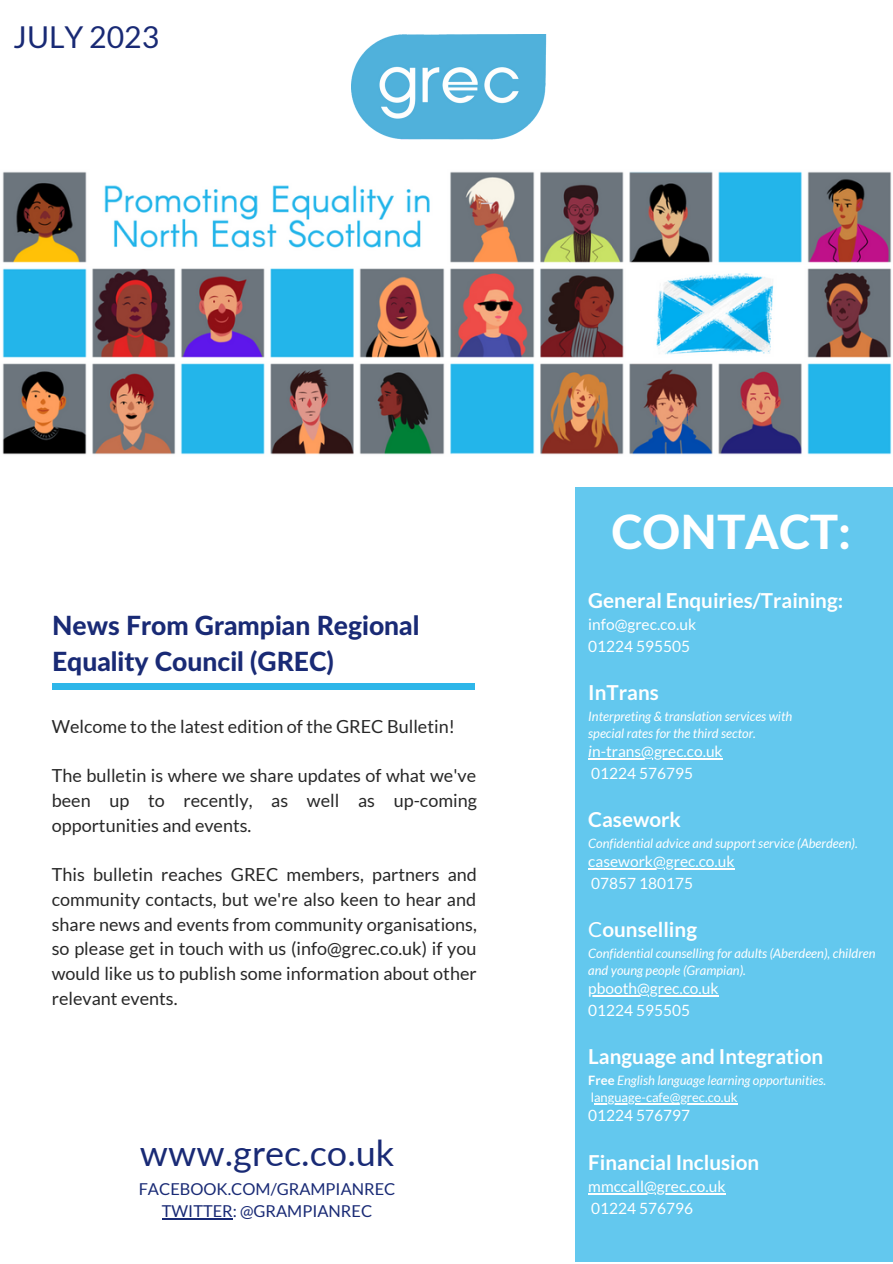
<style>
.page{position:relative;width:893px;height:1264px;background:#fff}
.page>*{position:absolute;margin:0;border:0;box-sizing:border-box;transform-origin:0 0}
.t1{font:800 47.25px "Lato Latin";color:#fff}
.t2{font:36px "Lato";color:#192a75}
.t3{font:30.15px "Lato";color:#192a75}
.t4{font:800 26.4px/36px "Lato Latin";color:#192a75}
.t5{font:700 20.7px "Lato";color:#fff}
.t6{font:18px/24.8px "Lato";color:#282828;text-align:justify}
.t7{font:16.35px "Lato";color:#192a75}
.t8{font:15.45px "Lato";color:#fff}
.t9{font:italic 12.9px "Lato";color:#fff}
.t10{font:12.9px "Lato";color:#fff}
.s1{font-style:italic}
.s2{font-weight:400}
.s3{font-weight:700;font-style:normal}
</style>
<div class="page">
<div style="left:52px;top:683px;width:422px;height:6px;background:#2eb6e9"></div>
<div style="left:575px;top:487px;width:317px;height:775px;background:#63c8ee"></div>
<img style="left:352px;top:35px;width:194px;height:104px">
<img style="left:2px;top:171px;width:890px;height:284px">
<hr style="left:162px;top:1218px;width:71px;height:1px;background:#192a75">
<hr style="left:592px;top:758px;width:130px;height:1px;background:#fff">
<hr style="left:588px;top:868px;width:146px;height:1px;background:#fff">
<hr style="left:588px;top:995px;width:49px;height:1px;background:#fff">
<hr style="left:637px;top:995px;width:81px;height:1px;background:#fff">
<hr style="left:594px;top:1103px;width:143px;height:1px;background:#fff">
<hr style="left:588px;top:1193px;width:137px;height:1px;background:#fff">
<p class="t3" style="left:14px;top:18px;width:147px">JULY 2023</p>
<p class="t4" style="left:52px;top:608px;width:369px">News From Grampian Regional<br>Equality Council (GREC)</p>
<p class="t6" style="left:52px;top:713px;width:404px">Welcome to the latest edition of the GREC Bulletin!</p>
<p class="t6" style="left:52px;top:762px;width:426px">The bulletin is where we share updates of what we've been up to recently, as well as up-coming opportunities and events.</p>
<p class="t6" style="left:52px;top:861px;width:426px">This bulletin reaches GREC members, partners and community contacts, but we're also keen to hear and share news and events from community organisations, so please get in touch with us (info@grec.co.uk) if you would like us to publish some information about other relevant events.</p>
<p class="t2" style="left:140px;top:1130px;width:256px">www.grec.co.uk</p>
<p class="t7" style="left:139px;top:1178px;width:258px">FACEBOOK.COM/GRAMPIANREC</p>
<p class="t7" style="left:162px;top:1201px;width:212px">TWITTER: @GRAMPIANREC</p>
<p class="t1" style="left:611px;top:510px;width:241px">CONTACT:</p>
<p class="t5" style="left:588px;top:587px;width:256px">General Enquiries/Training:</p>
<p class="t8" style="left:588px;top:615px;width:109px">info@grec.co.uk</p>
<p class="t8" style="left:588px;top:636px;width:103px">01224 595505</p>
<p class="t5" style="left:588px;top:679px;width:72px">InTrans</p>
<p class="t9" style="left:588px;top:708px;width:206px">Interpreting &amp; translation services with</p>
<p class="t9" style="left:588px;top:725px;width:169px">special rates for the third sector.</p>
<p class="t8" style="left:588px;top:742px;width:136px"><span class="s1">i</span>n-trans@grec.co.uk</p>
<p class="t8" style="left:591px;top:763px;width:103px">01224 576795</p>
<p class="t5" style="left:588px;top:806px;width:94px">Casework</p>
<p class="t9" style="left:588px;top:835px;width:271px">Confidential advice and support service (Aberdeen).</p>
<p class="t8" style="left:588px;top:851px;width:148px">casework@grec.co.uk</p>
<p class="t8" style="left:591px;top:873px;width:103px">07857 180175</p>
<p class="t5" style="left:588px;top:916px;width:110px"><span class="s2">C</span>ounselling</p>
<p class="t9" style="left:588px;top:944px;width:289px">Confidential counselling for adults (Aberdeen), children</p>
<p class="t9" style="left:588px;top:962px;width:159px">and young people (Grampian).</p>
<p class="t8" style="left:588px;top:979px;width:132px">pbooth@grec.co.uk</p>
<p class="t8" style="left:588px;top:1000px;width:103px">01224 595505</p>
<p class="t5" style="left:588px;top:1043px;width:236px">Language and Integration</p>
<p class="t9" style="left:588px;top:1071px;width:239px"><span class="s3">Free</span> English language learning opportunities.</p>
<p class="t10" style="left:590px;top:1089px;width:148px">language-cafe@grec.co.uk</p>
<p class="t8" style="left:588px;top:1106px;width:103px">01224 576797</p>
<p class="t5" style="left:588px;top:1149px;width:172px">Financial Inclusion</p>
<p class="t8" style="left:588px;top:1177px;width:139px">mmccall@grec.co.uk</p>
<p class="t8" style="left:591px;top:1198px;width:103px">01224 576796</p>
</div>
